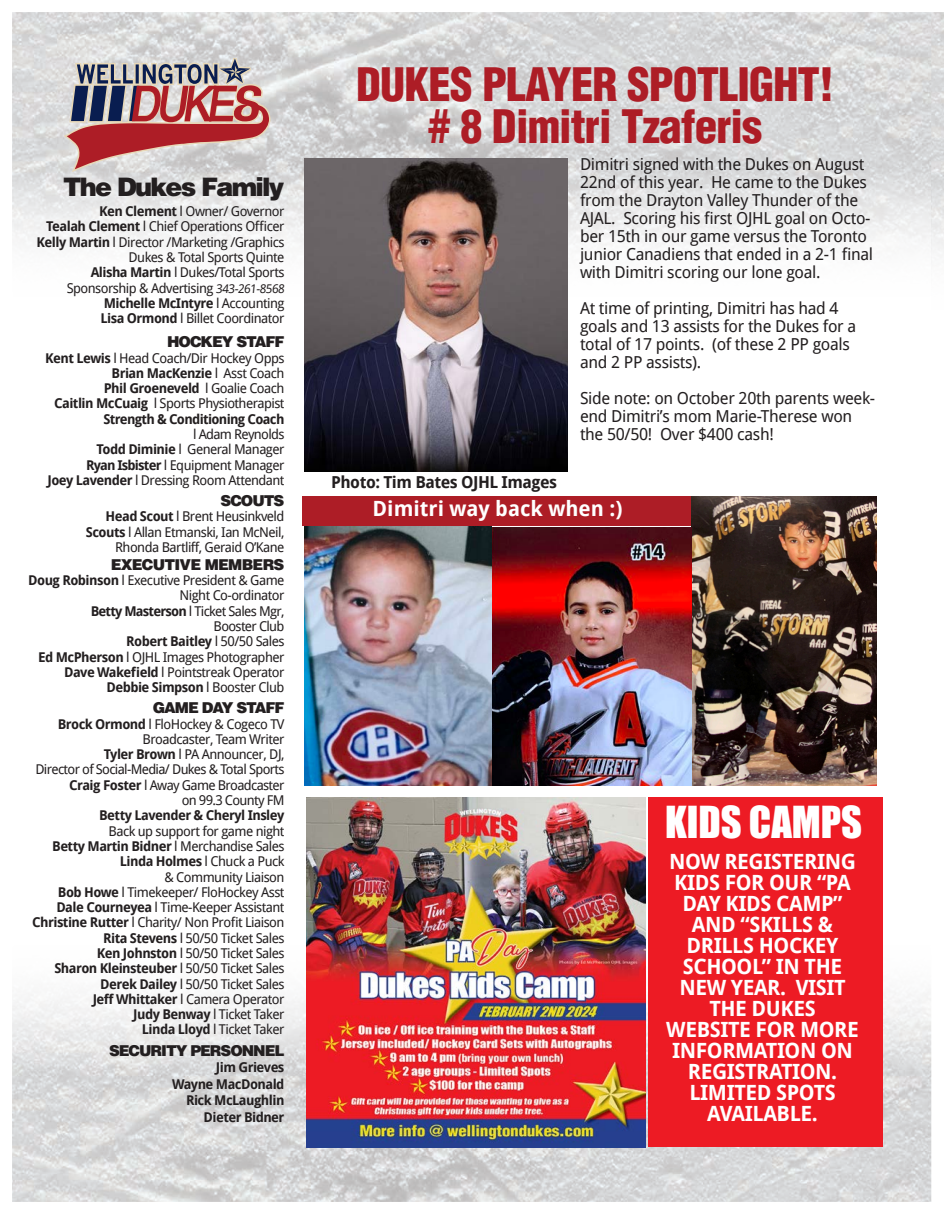
<style>
.page{position:relative;width:944px;height:1214px;background:#fff}
.page>*{position:absolute;margin:0;border:0;box-sizing:border-box;transform-origin:0 0}
.t1{font:900 condensed 45px "Helvetica";letter-spacing:-.02em;color:#ad1d26}
.t2{font:40.5px "Impact";color:#fff}
.t3{font:900 25.5px "Helvetica";letter-spacing:-.07em;color:#231f20}
.t4{font:700 21px/21px "Droid Sans";letter-spacing:-.02em;color:#fff;text-align:center}
.t5{font:700 21px "Droid Sans";color:#fff}
.t6{font:16.5px/18px "Droid Sans";letter-spacing:-.02em;color:#231f20}
.t7{font:700 16.5px "Droid Sans";letter-spacing:-.03em;color:#231f20}
.t8{font:900 15px "Helvetica";letter-spacing:-.07em;color:#231f20}
.t9{font:900 15px "Helvetica";letter-spacing:-.05em;color:#231f20}
.t10{font:13.5px/15.3px "Droid Sans";letter-spacing:-.04em;color:#231f20;text-align:right}
.t11{font:700 13.5px/15.3px "Droid Sans";letter-spacing:-.04em;color:#231f20;text-align:right}
.s1{font-weight:700}
.s2{font-size:12px}
.s3{font-weight:400}
</style>
<div class="page">
<img style="left:931px;top:13px;width:13px;height:239px">
<img style="left:13px;top:936px;width:918px;height:265px">
<img style="left:13px;top:13px;width:918px;height:235px">
<svg style="left:64px;top:12px;width:208px;height:173px"></svg>
<img style="left:304px;top:159px;width:264px;height:313px">
<img style="left:307px;top:797px;width:339px;height:350px">
<img style="left:691px;top:497px;width:185px;height:288px">
<img style="left:305px;top:527px;width:386px;height:258px">
<div style="left:302px;top:497px;width:389px;height:29px;background:#ad1d26"></div>
<div style="left:648px;top:797px;width:235px;height:350px;background:#ed1b24"></div>
<p class="t3" style="left:63px;top:170px;width:223px">The Dukes Family</p>
<p class="t10" style="left:99px;top:203px;width:187px"><span class="s1">Ken Clement</span> l Owner/ Governor</p>
<p class="t10" style="left:46px;top:219px;width:240px"><span class="s1">Tealah Clement</span> l Chief Operations Officer</p>
<p class="t10" style="left:37px;top:234px;width:249px"><span class="s1">Kelly Martin</span> l Director /Marketing /Graphics<br>Dukes &amp; Total Sports Quinte</p>
<p class="t10" style="left:91px;top:264px;width:195px"><span class="s1">Alisha Martin</span> l Dukes/Total Sports</p>
<p class="t10" style="left:67px;top:280px;width:221px">Sponsorship &amp; Advertising <span class="s2">343-261-8568</span></p>
<p class="t11" style="left:104px;top:295px;width:182px">Michelle McIntyre <span class="s3">l Accounting</span></p>
<p class="t10" style="left:101px;top:310px;width:185px"><span class="s1">Lisa Ormond</span> l Billet Coordinator</p>
<p class="t8" style="left:167px;top:332px;width:119px">HOCKEY STAFF</p>
<p class="t10" style="left:45px;top:350px;width:241px"><span class="s1">Kent Lewis</span> l Head Coach/Dir Hockey Opps</p>
<p class="t11" style="left:112px;top:365px;width:174px">Brian MacKenzie <span class="s3">l Asst Coach</span></p>
<p class="t11" style="left:104px;top:380px;width:182px">Phil Groeneveld <span class="s3">l Goalie Coach</span></p>
<p class="t11" style="left:54px;top:396px;width:232px">Caitlin McCuaig <span class="s3">l Sports Physiotherapist<br></span>Strength &amp; Conditioning Coach</p>
<p class="t10" style="left:193px;top:426px;width:93px">l Adam Reynolds</p>
<p class="t10" style="left:96px;top:441px;width:190px"><span class="s1">Todd Diminie</span> l General Manager</p>
<p class="t10" style="left:86px;top:457px;width:200px"><span class="s1">Ryan Isbister</span> l Equipment Manager</p>
<p class="t10" style="left:47px;top:472px;width:239px"><span class="s1">Joey Lavender</span> l Dressing Room Attendant</p>
<p class="t8" style="left:221px;top:491px;width:65px">SCOUTS</p>
<p class="t10" style="left:106px;top:508px;width:180px"><span class="s1">Head Scout</span> l Brent Heusinkveld</p>
<p class="t10" style="left:86px;top:524px;width:200px"><span class="s1">Scouts</span> l Allan Etmanski, Ian McNeil,</p>
<p class="t10" style="left:115px;top:539px;width:171px">Rhonda Bartliff, Geraid O’Kane</p>
<p class="t9" style="left:111px;top:555px;width:175px">EXECUTIVE MEMBERS</p>
<p class="t10" style="left:28px;top:572px;width:258px"><span class="s1">Doug Robinson</span> l Executive President &amp; Game<br>Night Co-ordinator</p>
<p class="t10" style="left:91px;top:603px;width:195px"><span class="s1">Betty Masterson</span> l Ticket Sales Mgr,</p>
<p class="t10" style="left:214px;top:618px;width:72px">Booster Club</p>
<p class="t11" style="left:126px;top:633px;width:160px">Robert Baitley <span class="s3">l 50/50 Sales</span></p>
<p class="t10" style="left:38px;top:649px;width:248px"><span class="s1">Ed McPherson</span> l OJHL Images Photographer</p>
<p class="t10" style="left:64px;top:664px;width:222px"><span class="s1">Dave Wakefield</span> l Pointstreak Operator</p>
<p class="t11" style="left:106px;top:679px;width:179px">Debbie Simpson <span class="s3">l Booster Club</span></p>
<p class="t8" style="left:153px;top:698px;width:133px">GAME DAY STAFF</p>
<p class="t10" style="left:58px;top:716px;width:228px"><span class="s1">Brock Ormond</span> l FloHockey &amp; Cogeco TV<br>Broadcaster, Team Writer</p>
<p class="t10" style="left:104px;top:746px;width:182px"><span class="s1">Tyler Brown</span> l PA Announcer, DJ,</p>
<p class="t10" style="left:35px;top:762px;width:251px">Director of Social-Media/ Dukes &amp; Total Sports</p>
<p class="t10" style="left:69px;top:777px;width:217px"><span class="s1">Craig Foster</span> l Away Game Broadcaster</p>
<p class="t10" style="left:182px;top:792px;width:104px">on 99.3 County FM</p>
<p class="t11" style="left:99px;top:807px;width:187px">Betty Lavender &amp; Cheryl Insley</p>
<p class="t10" style="left:109px;top:823px;width:177px">Back up support for game night</p>
<p class="t11" style="left:52px;top:838px;width:234px">Betty Martin Bidner <span class="s3">l Merchandise Sales</span></p>
<p class="t11" style="left:120px;top:853px;width:166px">Linda Holmes <span class="s3">l Chuck a Puck</span></p>
<p class="t10" style="left:164px;top:869px;width:122px">&amp; Community Liaison</p>
<p class="t10" style="left:58px;top:884px;width:228px"><span class="s1">Bob Howe</span> l Timekeeper/ FloHockey Asst</p>
<p class="t10" style="left:56px;top:899px;width:230px"><span class="s1">Dale Courneyea</span> l Time-Keeper Assistant</p>
<p class="t10" style="left:32px;top:914px;width:254px"><span class="s1">Christine Rutter</span> l Charity/ Non Profit Liaison</p>
<p class="t10" style="left:103px;top:930px;width:183px"><span class="s1">Rita Stevens</span> l 50/50 Ticket Sales</p>
<p class="t10" style="left:97px;top:945px;width:189px"><span class="s1">Ken Johnston</span> l 50/50 Ticket Sales</p>
<p class="t11" style="left:54px;top:960px;width:232px">Sharon Kleinsteuber <span class="s3">l 50/50 Ticket Sales</span></p>
<p class="t10" style="left:100px;top:976px;width:186px"><span class="s1">Derek Dailey</span> l 50/50 Ticket Sales</p>
<p class="t10" style="left:93px;top:991px;width:193px"><span class="s1">Jeff Whittaker</span> l Camera Operator</p>
<p class="t10" style="left:133px;top:1006px;width:153px"><span class="s1">Judy Benway</span> l Ticket Taker</p>
<p class="t10" style="left:142px;top:1022px;width:144px"><span class="s1">Linda Lloyd</span> l Ticket Taker</p>
<p class="t8" style="left:109px;top:1040px;width:177px">SECURITY PERSONNEL</p>
<p class="t11" style="left:216px;top:1059px;width:70px">Jim Grieves</p>
<p class="t11" style="left:172px;top:1076px;width:114px">Wayne MacDonald</p>
<p class="t11" style="left:186px;top:1092px;width:100px">Rick McLaughlin</p>
<p class="t11" style="left:204px;top:1109px;width:82px">Dieter Bidner</p>
<p class="t1" style="left:356px;top:56px;width:479px">DUKES PLAYER SPOTLIGHT!</p>
<p class="t1" style="left:428px;top:98px;width:336px"># 8 Dimitri Tzaferis</p>
<p class="t6" style="left:580px;top:155px;width:295px">Dimitri signed with the Dukes on August 22nd of this year. He came to the Dukes from the Drayton Valley Thunder of the AJAL. Scoring his first OJHL goal on Octo&shy;ber 15th in our game versus the Toronto junior Canadiens that ended in a 2-1 final with Dimitri scoring our lone goal.</p>
<p class="t6" style="left:580px;top:299px;width:278px">At time of printing, Dimitri has had 4 goals and 13 assists for the Dukes for a total of 17 points. (of these 2 PP goals and 2 PP assists).</p>
<p class="t6" style="left:580px;top:389px;width:297px">Side note: on October 20th parents week&shy;end Dimitri’s mom Marie-Therese won the 50/50! Over $400 cash!</p>
<p class="t7" style="left:331px;top:470px;width:228px">Photo: Tim Bates OJHL Images</p>
<p class="t5" style="left:373px;top:494px;width:251px">Dimitri way back when :)</p>
<p class="t2" style="left:665px;top:790px;width:199px">KIDS CAMPS</p>
<p class="t4" style="left:669px;top:851px;width:188px">NOW REGISTERING<br>KIDS FOR OUR “PA<br>DAY KIDS CAMP”<br>AND “SKILLS &amp;<br>DRILLS HOCKEY<br>SCHOOL” IN THE<br>NEW YEAR. VISIT<br>THE DUKES</p>
<p class="t4" style="left:666px;top:1019px;width:194px">WEBSITE FOR MORE</p>
<p class="t4" style="left:672px;top:1040px;width:182px">INFORMATION ON</p>
<p class="t4" style="left:688px;top:1061px;width:151px">REGISTRATION.</p>
<p class="t4" style="left:689px;top:1082px;width:148px">LIMITED SPOTS</p>
<p class="t4" style="left:707px;top:1103px;width:112px">AVAILABLE.</p>
</div>
